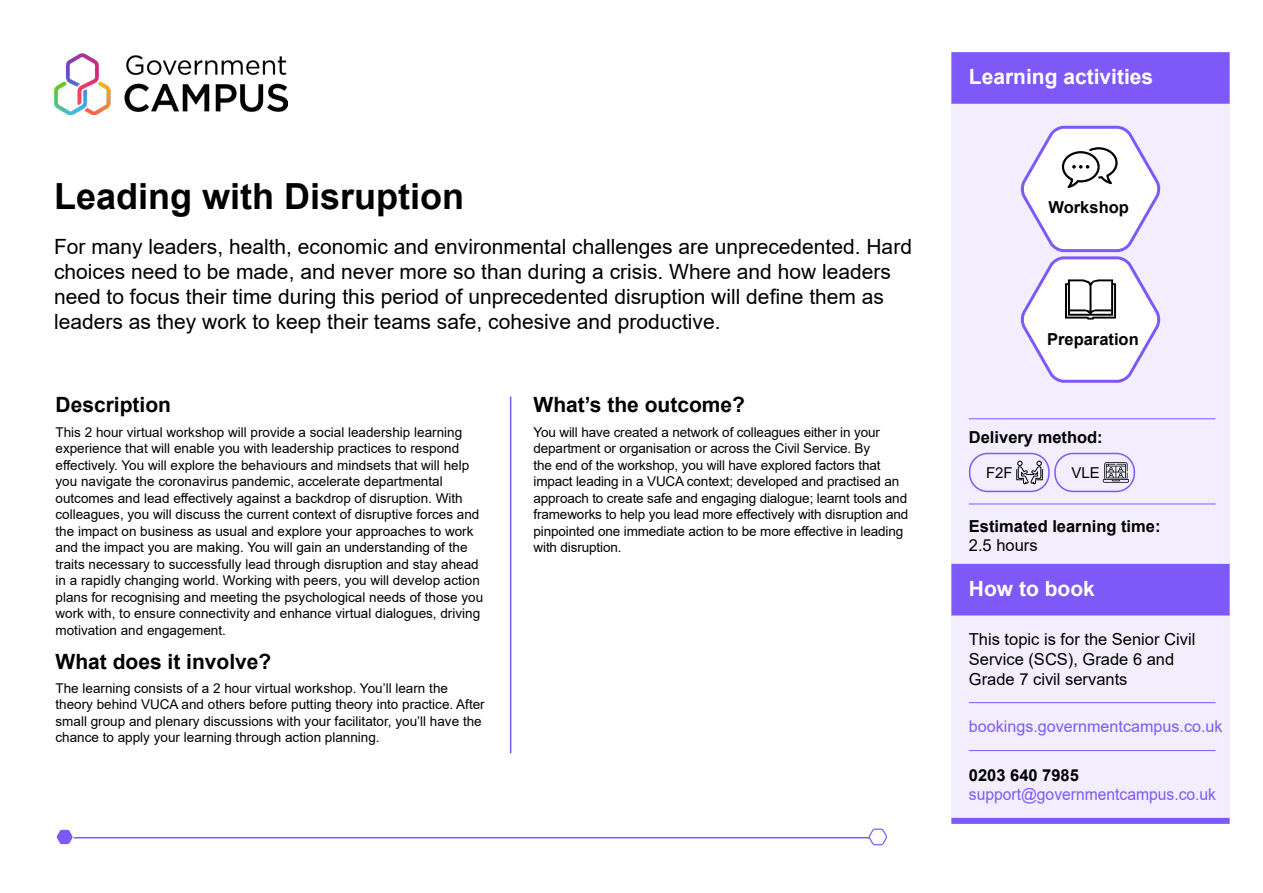
<style>
.page{position:relative;width:1263px;height:893px;background:#fff}
.page>*{position:absolute;margin:0;border:0;box-sizing:border-box;transform-origin:0 0}
.t1{font:700 36px "Arial";color:#000}
.t2{font:21px/25.2px "Arial";color:#000}
.t3{font:700 21px "Arial";color:#000}
.t4{font:700 21px "Arial";color:#fff}
.t5{font:16.5px/19.8px "Arial";color:#000}
.t6{font:700 16.5px "Arial";color:#000}
.t7{font:16.5px "Arial";color:#7e59f8;scale:.95 1}
.t8{font:16.2px "Arial";color:#7e59f8}
.t9{font:15px "Arial";color:#000}
.t10{font:13.5px/16.5px "Arial";color:#000}
.s1{font-style:inherit}
</style>
<div class="page">
<img style="left:54px;top:54px;width:234px;height:61px">
<hr style="left:510px;top:396px;width:1px;height:357px;background:#7e59f8">
<hr style="left:67px;top:837px;width:815px;height:1px;background:#7e59f8">
<svg style="left:868px;top:828px;width:19px;height:18px"></svg>
<svg style="left:56px;top:829px;width:19px;height:16px"></svg>
<div style="left:951px;top:54px;width:279px;height:767px;background:#f2eefe"></div>
<div style="left:951px;top:52px;width:279px;height:52px;background:#7e59f8;border:2px solid #7e59f8"></div>
<hr style="left:969px;top:750px;width:246px;height:1px;background:#7e59f8">
<div style="left:951px;top:818px;width:279px;height:6px;background:#7e59f8"></div>
<div style="left:951px;top:564px;width:279px;height:51px;background:#7e59f8"></div>
<hr style="left:969px;top:702px;width:246px;height:1px;background:#7e59f8">
<hr style="left:969px;top:504px;width:246px;height:1px;background:#7e59f8">
<hr style="left:969px;top:418px;width:246px;height:1px;background:#7e59f8">
<svg style="left:1020px;top:125px;width:141px;height:258px"></svg>
<svg style="left:1103px;top:462px;width:26px;height:21px"></svg>
<svg style="left:1016px;top:461px;width:27px;height:24px"></svg>
<div style="left:969px;top:453px;width:81px;height:39px;border:2px solid #7e59f8;border-radius:18px"></div>
<div style="left:1054px;top:453px;width:81px;height:39px;border:2px solid #7e59f8;border-radius:18px"></div>
<h1 class="t1" style="left:54px;top:171px;width:411px">Leading with <span class="s1">D</span>isruption</h1>
<p class="t2" style="left:54px;top:234px;width:859px">For many leaders, health, economic and environmental challenges are unprecedented. Hard choices need to be made, and never more so than during a crisis. Where and how leaders need to focus their time during this period of unprecedented disruption will define them as leaders as they work to keep their teams safe, cohesive and productive.</p>
<h2 class="t3" style="left:56px;top:390px;width:117px">Description</h2>
<p class="t10" style="left:56px;top:424px;width:429px">This 2 hour virtual workshop will provide a social leadership learning experience that will enable you with leadership practices to respond effectively. You will explore the behaviours and mindsets that will help you navigate the coronavirus pandemic, accelerate departmental outcomes and lead effectively against a backdrop of disruption. With colleagues, you will discuss the current context of disruptive forces and the impact on business as usual and explore your approaches to work and the impact you are making. You will gain an understanding of the traits necessary to successfully lead through disruption and stay ahead in a rapidly changing world. Working with peers, you will develop action plans for recognising and meeting the psychological needs of those you work with, to ensure connectivity and enhance virtual dialogues, driving motivation and engagement.</p>
<h2 class="t3" style="left:56px;top:646px;width:217px">What does it involve?</h2>
<p class="t10" style="left:56px;top:680px;width:431px">The learning consists of a 2 hour virtual workshop. You’ll learn the theory behind VUCA and others before putting theory into practice. After small group and plenary discussions with your facilitator, you’ll have the chance to apply your learning through action planning.</p>
<h2 class="t3" style="left:533px;top:390px;width:213px">What’s the outcome?</h2>
<p class="t10" style="left:533px;top:424px;width:376px">You will have created a network of colleagues either in your department or organisation or across the Civil Service. By<br>the end of the workshop, you will have explored factors that impact leading in a VUCA context; developed and practised an approach to create safe and engaging dialogue; learnt tools and frameworks to help you lead more effectively with disruption and pinpointed one immediate action to be more effective in leading with disruption.</p>
<h2 class="t4" style="left:969px;top:62px;width:186px">Learning activities</h2>
<p class="t6" style="left:1048px;top:196px;width:82px">Workshop</p>
<p class="t6" style="left:1047px;top:327px;width:93px">Preparation</p>
<p class="t6" style="left:969px;top:426px;width:135px">Delivery method:</p>
<p class="t9" style="left:986px;top:462px;width:28px">F2F</p>
<p class="t9" style="left:1071px;top:462px;width:30px">VLE</p>
<p class="t6" style="left:969px;top:514px;width:193px">Estimated learning time:</p>
<p class="t5" style="left:969px;top:536px;width:70px">2.5 hours</p>
<h2 class="t4" style="left:969px;top:574px;width:127px">How to book</h2>
<p class="t5" style="left:969px;top:629px;width:228px">This topic is for the Senior Civil<br>Service (SCS), Grade 6 and<br>Grade 7 civil servants</p>
<p class="t8" style="left:969px;top:715px;width:255px">bookings.governmentcampus.co.uk</p>
<p class="t6" style="left:969px;top:763px;width:112px">0203 640 7985</p>
<p class="t7" style="left:969px;top:783px;width:262px">support@governmentcampus.co.uk</p>
</div>
